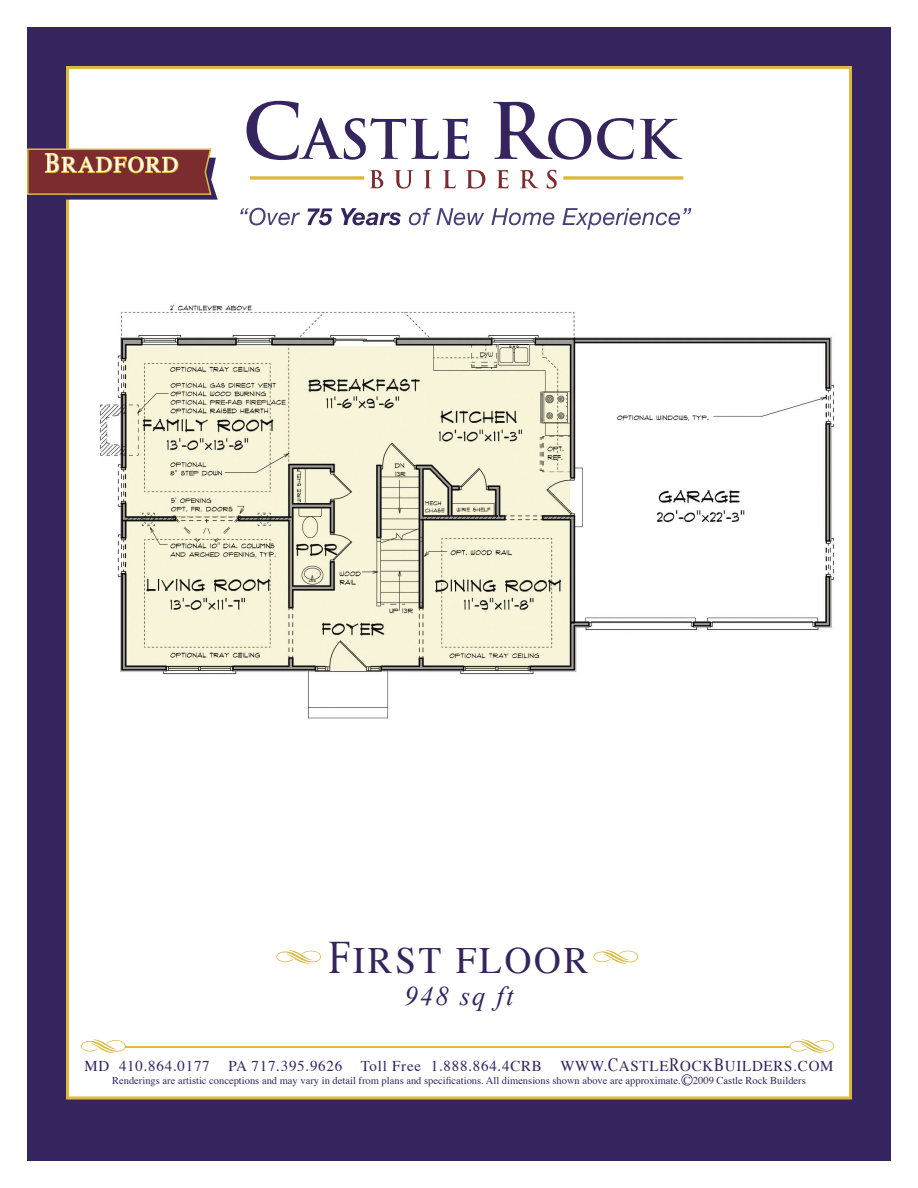
<style>
.page{position:relative;width:918px;height:1188px;background:#fff}
.page>*{position:absolute;margin:0;border:0;box-sizing:border-box;transform-origin:0 0}
.t1{font:37.2px "Times";letter-spacing:.075em;color:#35245e}
.t2{font:italic 27px "Times New Roman";letter-spacing:.075em;color:#35245e}
.t3{font:22.35px "Times";letter-spacing:.075em;color:#fff}
.t4{font:15px "Times";letter-spacing:.05em;color:#35245e}
.t5{font:10.5px "Times";color:#35245e}
.s1{font-size:27.9px}
.s2{font-size:46.5px}
.s3{font-size:18.75px}
</style>
<div class="page">
<div style="left:27px;top:27px;width:864px;height:1134px;background:#35245e"></div>
<div style="left:66px;top:66px;width:786px;height:1034px;background:#fff"></div>
<hr style="left:126px;top:1046px;width:664px;height:1px;background:#dcba3f">
<svg style="left:81px;top:1039px;width:45px;height:14px"></svg>
<svg style="left:790px;top:1039px;width:44px;height:14px"></svg>
<svg style="left:681px;top:1074px;width:12px;height:12px"></svg>
<svg style="left:247px;top:101px;width:222px;height:59px"></svg>
<svg style="left:493px;top:102px;width:98px;height:58px"></svg>
<svg style="left:597px;top:118px;width:37px;height:42px"></svg>
<svg style="left:640px;top:119px;width:42px;height:40px"></svg>
<svg style="left:370px;top:170px;width:13px;height:18px"></svg>
<svg style="left:394px;top:170px;width:19px;height:19px"></svg>
<svg style="left:424px;top:170px;width:8px;height:18px"></svg>
<svg style="left:443px;top:170px;width:13px;height:18px"></svg>
<svg style="left:466px;top:170px;width:19px;height:18px"></svg>
<svg style="left:496px;top:170px;width:13px;height:18px"></svg>
<svg style="left:520px;top:170px;width:19px;height:18px"></svg>
<svg style="left:547px;top:170px;width:10px;height:19px"></svg>
<svg style="left:250px;top:176px;width:114px;height:4px"></svg>
<svg style="left:563px;top:176px;width:120px;height:4px"></svg>
<svg style="left:240px;top:208px;width:60px;height:17px"></svg>
<svg style="left:307px;top:208px;width:25px;height:17px"></svg>
<svg style="left:341px;top:208px;width:60px;height:17px"></svg>
<svg style="left:409px;top:208px;width:75px;height:17px"></svg>
<svg style="left:491px;top:208px;width:63px;height:17px"></svg>
<svg style="left:562px;top:208px;width:129px;height:22px;background:#d5d4e0"></svg>
<svg style="left:27px;top:148px;width:191px;height:52px;background:#894c3e"></svg>
<img style="left:73px;top:288px;width:774px;height:491px">
<svg style="left:593px;top:950px;width:45px;height:14px"></svg>
<svg style="left:276px;top:950px;width:45px;height:14px"></svg>
<h3 class="t3" style="left:45px;top:151px;width:135px"><span class="s1">B</span>RADFORD</h3>
<h1 class="t1" style="left:329px;top:937px;width:261px"><span class="s2">F</span>IRST FLOOR</h1>
<h2 class="t2" style="left:404px;top:981px;width:111px">948 sq ft</h2>
<h3 class="t4" style="left:84px;top:1057px;width:127px">MD 410.864.0177</h3>
<h3 class="t4" style="left:229px;top:1057px;width:607px">PA 717.395.9626 Toll Free 1.888.864.4CRB WWW.<span class="s3">C</span>ASTLE<span class="s3">R</span>OCK<span class="s3">B</span>UILDERS.COM</h3>
<p class="t5" style="left:112px;top:1073px;width:695px">Renderings are artistic conceptions and may vary in detail from plans and specifications. All dimensions shown above are approximate. C 2009 Castle Rock Builders</p>
</div>
